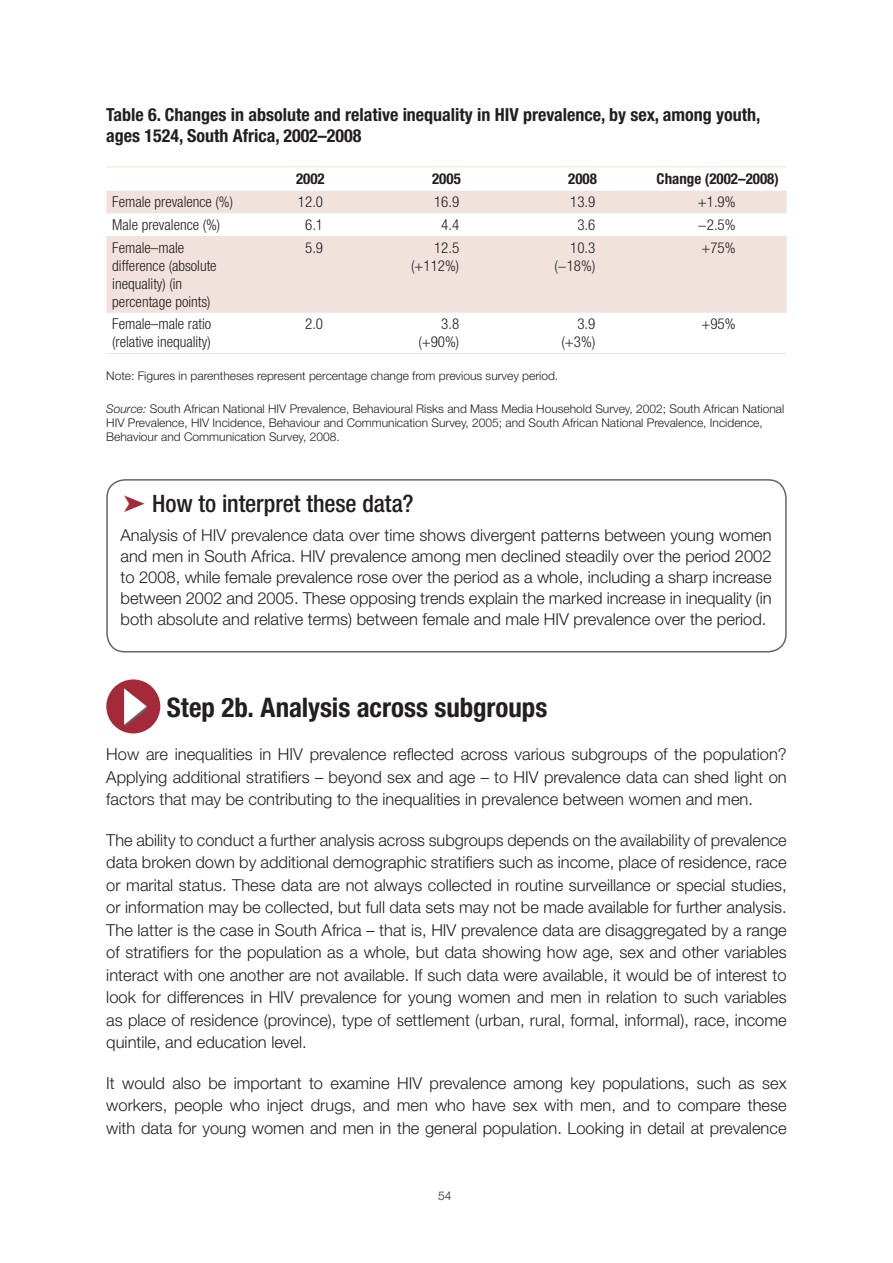
<style>
.page{position:relative;width:893px;height:1263px;background:#fff}
.page>*{position:absolute;margin:0;border:0;box-sizing:border-box;transform-origin:0 0}
.t1{font:700 condensed 27px "Helvetica Neue LT Std";letter-spacing:-.005em;color:#231f20}
.t2{font:500 condensed 24px "Helvetica Neue LT Std";letter-spacing:-.005em;color:#231f20}
.t3{font:700 condensed 18px/21.6px "Helvetica Neue LT Std";color:#231f20}
.t4{font:300 16.5px/22.5px "Helvetica Neue LT Std";color:#231f20;text-align:justify}
.t5{font:300 condensed 15px/18px "Helvetica Neue LT Std";color:#231f20;text-align:right}
.t6{font:700 condensed 15px "Helvetica Neue LT Std";color:#231f20}
.t7{font:300 12px/14.4px "Helvetica Neue LT Std";color:#231f20}
.s1{font-style:italic}
.s2{color:#a52a39}
</style>
<div class="page">
<svg style="left:106px;top:191px;width:681px;height:122px;fill:#f2e2de"></svg>
<hr style="left:106px;top:166px;width:136px;height:1px;background:#f2e2de">
<hr style="left:242px;top:166px;width:136px;height:1px;background:#f2e2de">
<hr style="left:378px;top:166px;width:136px;height:1px;background:#f2e2de">
<hr style="left:514px;top:166px;width:137px;height:1px;background:#f2e2de">
<hr style="left:651px;top:166px;width:136px;height:1px;background:#f2e2de">
<hr style="left:106px;top:353px;width:136px;height:1px;background:#f2e2de">
<hr style="left:242px;top:353px;width:136px;height:1px;background:#f2e2de">
<hr style="left:378px;top:353px;width:136px;height:1px;background:#f2e2de">
<hr style="left:514px;top:353px;width:137px;height:1px;background:#f2e2de">
<hr style="left:651px;top:353px;width:136px;height:1px;background:#f2e2de">
<div style="left:106px;top:479px;width:681px;height:173px;border:2px solid #636466;border-radius:18px"></div>
<div style="left:106px;top:679px;width:54px;height:54px;background:#a52a39;border-radius:50%"></div>
<svg style="left:124px;top:688px;width:24px;height:38px"></svg>
<p class="t3" style="left:106px;top:103px;width:656px">Table 6. Changes in absolute and relative inequality in HIV prevalence, by sex, among youth, ages 1524, South Africa, 2002–2008</p>
<p class="t6" style="left:296px;top:169px;width:30px">2002</p>
<p class="t6" style="left:432px;top:169px;width:30px">2005</p>
<p class="t6" style="left:568px;top:169px;width:30px">2008</p>
<p class="t6" style="left:657px;top:169px;width:124px">Change (2002–2008)</p>
<p class="t5" style="left:112px;top:193px;width:122px">Female prevalence (%)</p>
<p class="t5" style="left:298px;top:193px;width:27px">12.0</p>
<p class="t5" style="left:434px;top:193px;width:27px">16.9</p>
<p class="t5" style="left:570px;top:193px;width:27px">13.9</p>
<p class="t5" style="left:698px;top:193px;width:39px">+1.9%</p>
<p class="t5" style="left:112px;top:216px;width:109px">Male prevalence (%)</p>
<p class="t5" style="left:305px;top:216px;width:19px">6.1</p>
<p class="t5" style="left:441px;top:216px;width:19px">4.4</p>
<p class="t5" style="left:577px;top:216px;width:19px">3.6</p>
<p class="t5" style="left:698px;top:216px;width:39px">−2.5%</p>
<p class="t5" style="left:112px;top:238px;width:106px;text-align:left">Female–male difference (absolute inequality) (in percentage points)</p>
<p class="t5" style="left:305px;top:238px;width:19px">5.9</p>
<p class="t5" style="left:411px;top:238px;width:50px">12.5 (+112%)</p>
<p class="t5" style="left:554px;top:238px;width:42px">10.3 (−18%)</p>
<p class="t5" style="left:701px;top:238px;width:36px">+75%</p>
<p class="t5" style="left:112px;top:315px;width:100px;text-align:left">Female–male ratio (relative inequality)</p>
<p class="t5" style="left:305px;top:315px;width:19px">2.0</p>
<p class="t5" style="left:418px;top:315px;width:42px">3.8 (+90%)</p>
<p class="t5" style="left:562px;top:315px;width:35px">3.9 (+3%)</p>
<p class="t5" style="left:701px;top:315px;width:36px">+95%</p>
<p class="t7" style="left:106px;top:369px;width:453px">Note: Figures in parentheses represent percentage change from previous survey period.</p>
<p class="t7" style="left:106px;top:401px;width:680px"><span class="s1">Source:</span> South African National HIV Prevalence, Behavioural Risks and Mass Media Household Survey, 2002; South African National<br>HIV Prevalence, HIV Incidence, Behaviour and Communication Survey, 2005; and South African National Prevalence, Incidence,<br>Behaviour and Communication Survey, 2008.</p>
<h2 class="t2" style="left:124px;top:489px;width:292px"><span class="s2">➤</span> How to interpret these data?</h2>
<p class="t4" style="left:121px;top:524px;width:653px;line-height:21px">Analysis of HIV prevalence data over time shows divergent patterns between young women and men in South Africa. HIV prevalence among men declined steadily over the period 2002 to 2008, while female prevalence rose over the period as a whole, including a sharp increase between 2002 and 2005. These opposing trends explain the marked increase in inequality (in both absolute and relative terms) between female and male HIV prevalence over the period.</p>
<h1 class="t1" style="left:167px;top:691px;width:382px">Step 2b. Analysis across subgroups</h1>
<p class="t4" style="left:106px;top:743px;width:682px">How are inequalities in HIV prevalence reflected across various subgroups of the population?<br>Applying additional stratifiers – beyond sex and age – to HIV prevalence data can shed light on factors that may be contributing to the inequalities in prevalence between women and men.</p>
<p class="t4" style="left:106px;top:828px;width:682px">The ability to conduct a further analysis across subgroups depends on the availability of prevalence data broken down by additional demographic stratifiers such as income, place of residence, race or marital status. These data are not always collected in routine surveillance or special studies, or information may be collected, but full data sets may not be made available for further analysis.<br>The latter is the case in South Africa – that is, HIV prevalence data are disaggregated by a range of stratifiers for the population as a whole, but data showing how age, sex and other variables interact with one another are not available. If such data were available, it would be of interest to look for differences in HIV prevalence for young women and men in relation to such variables as place of residence (province), type of settlement (urban, rural, formal, informal), race, income quintile, and education level.</p>
<p class="t4" style="left:106px;top:1071px;width:682px">It would also be important to examine HIV prevalence among key populations, such as sex workers, people who inject drugs, and men who have sex with men, and to compare these with data for young women and men in the general population. Looking in detail at prevalence</p>
<p class="t7" style="left:438px;top:1188px;width:15px">54</p>
</div>
